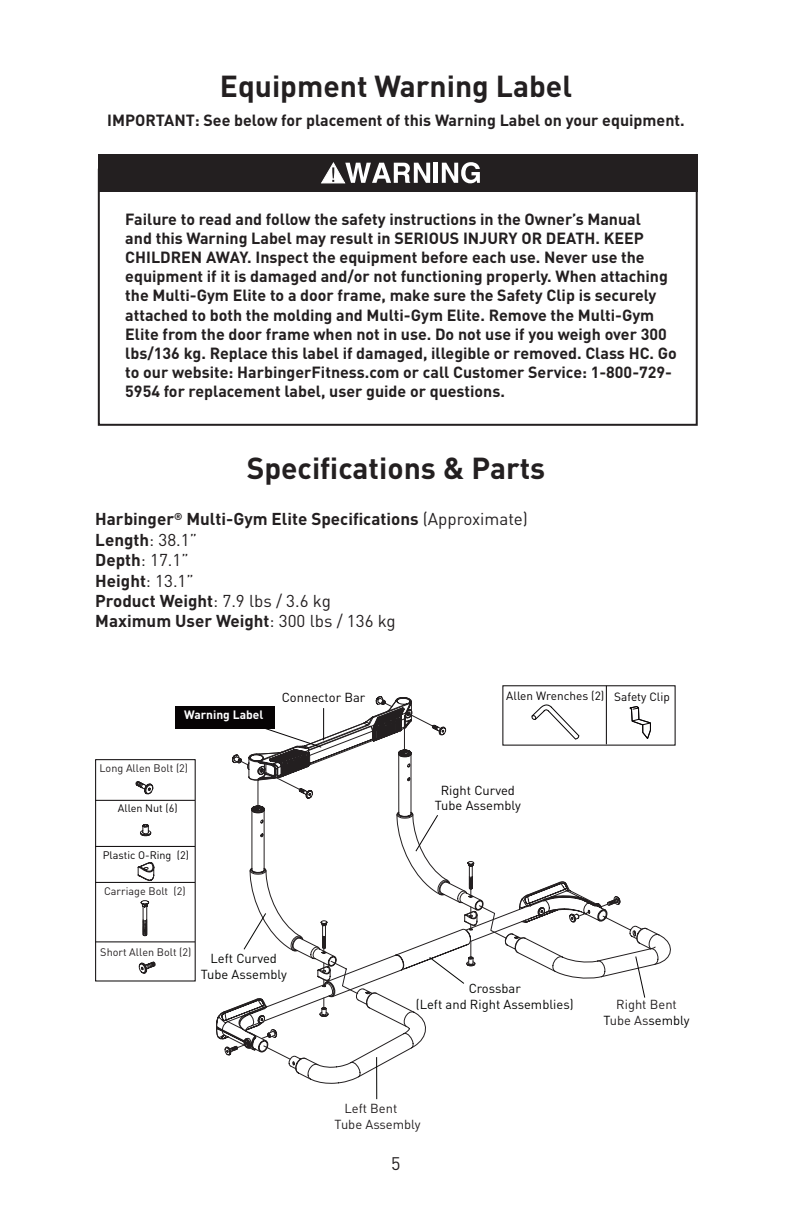
<style>
.page{position:relative;width:792px;height:1224px;background:#fff}
.page>*{position:absolute;margin:0;border:0;box-sizing:border-box;transform-origin:0 0}
.t1{font:700 30px "DIN";color:#231f20}
.t2{font:18px "DIN";color:#231f20}
.t3{font:700 17px "DIN";color:#231f20}
.t4{font:17px "DIN";color:#231f20}
.t5{font:700 16px/19.2px "DIN";color:#231f20}
.t6{font:13px/15.6px "DIN";color:#040503;text-align:center}
.t7{font:13px/15.6px "DIN";color:#231f20;text-align:center}
.t8{font:13px/15.6px "DIN";color:#060304;text-align:center}
.t9{font:700 12px "DIN";color:#fff}
.t10{font:11.8px "DIN";color:#060304}
.t11{font:10.8px "DIN";color:#231f20}
.t12{font:10.8px "DIN";color:#060304}
.s1{font-weight:400}
.s2{font-weight:700}
.s3{color:#000}
</style>
<div class="page">
<div style="left:98px;top:154px;width:600px;height:38px;background:#231f20"></div>
<div style="left:98px;top:169px;width:600px;height:257px;border:2px solid #231f20"></div>
<hr style="left:434px;top:163px;width:4px;height:20px;background:#fff">
<svg style="left:442px;top:162px;width:38px;height:21px"></svg>
<svg style="left:321px;top:162px;width:109px;height:21px"></svg>
<svg style="left:216px;top:928px;width:444px;height:172px"></svg>
<svg style="left:230px;top:696px;width:413px;height:370px"></svg>
<svg style="left:415px;top:814px;width:231px;height:184px"></svg>
<svg style="left:629px;top:696px;width:22px;height:44px"></svg>
<svg style="left:531px;top:702px;width:49px;height:38px"></svg>
<hr style="left:606px;top:686px;width:1px;height:58px;background:#060304">
<svg style="left:136px;top:781px;width:19px;height:193px"></svg>
<div style="left:175px;top:707px;width:99px;height:22px;background:#060304"></div>
<svg style="left:231px;top:696px;width:216px;height:118px"></svg>
<div style="left:95px;top:759px;width:101px;height:222px;border:1px solid #060304"></div>
<hr style="left:95px;top:800px;width:100px;height:1px;background:#060304">
<hr style="left:96px;top:942px;width:99px;height:1px;background:#060304">
<hr style="left:95px;top:846px;width:100px;height:1px;background:#060304">
<hr style="left:95px;top:882px;width:100px;height:1px;background:#060304">
<svg style="left:243px;top:912px;width:24px;height:38px"></svg>
<hr style="left:376px;top:1057px;width:1px;height:42px;background:#040503">
<svg style="left:429px;top:956px;width:36px;height:29px"></svg>
<p class="t1" style="left:220px;top:66px;width:354px">Equipment Warning Label</p>
<p class="t5" style="left:107px;top:110px;width:579px">IMPORTANT: See below for placement of this Warning Label on your equipment.</p>
<p class="t5" style="left:125px;top:209px;width:553px">Failure to read and follow the safety instructions in the Owner’s Manual<br>and this Warning Label may result in SERIOUS INJURY OR DEATH. KEEP CHILDREN AWAY. Inspect the equipment before each use. Never use the equipment if it is damaged and/or not functioning properly. When attaching the Multi-Gym Elite to a door frame, make sure the Safety Clip is securely attached to both the molding and Multi-Gym Elite. Remove the Multi-Gym Elite from the door frame when not in use. Do not use if you weigh over 300 lbs/136 kg. Replace this label if damaged, illegible or removed. Class HC. Go to our website: HarbingerFitness.com or call Customer Service: 1-800-729- 5954 for replacement label, user guide or questions.</p>
<p class="t1" style="left:247px;top:448px;width:300px">Specifications &amp; Parts</p>
<p class="t3" style="left:95px;top:508px;width:434px">Harbinger<sup>®</sup> Multi-Gym Elite Specifications <span class="s1">(Approximate)</span></p>
<p class="t3" style="left:95px;top:528px;width:103px">Length<span class="s1">: 38.1”</span></p>
<p class="t4" style="left:95px;top:549px;width:95px"><span class="s2">Depth</span>: 17.1”</p>
<p class="t3" style="left:95px;top:569px;width:100px">Height<span class="s1">: 13.1”</span></p>
<p class="t3" style="left:95px;top:590px;width:237px">Product Weight<span class="s1">: 7.9 lbs / 3.6 kg</span></p>
<p class="t3" style="left:95px;top:610px;width:302px">Maximum User Weight<span class="s1">: 300 lbs / 136 kg</span></p>
<p class="t9" style="left:184px;top:707px;width:81px">Warning Label</p>
<p class="t11" style="left:99px;top:761px;width:90px">Long Allen Bolt (2)</p>
<p class="t12" style="left:118px;top:801px;width:61px">Allen Nut (6)</p>
<p class="t12" style="left:103px;top:848px;width:88px">Plastic O-Ring (2)</p>
<p class="t11" style="left:104px;top:884px;width:83px">Carriage Bolt (2)</p>
<p class="t8" style="left:282px;top:690px;width:85px">Connector Bar</p>
<p class="t10" style="left:506px;top:689px;width:165px">Allen Wrenches (2) Safety Clip</p>
<p class="t8" style="left:435px;top:782px;width:88px">Right Curved<br>Tube Assembly</p>
<p class="t11" style="left:100px;top:946px;width:93px">Short Allen Bolt (2)</p>
<p class="t6" style="left:201px;top:951px;width:88px">Left Curved<br>Tube Assembly</p>
<p class="t6" style="left:416px;top:980px;width:159px">Crossbar<br>(Left and Right Assemblies)</p>
<p class="t7" style="left:335px;top:1100px;width:88px;text-align:left;text-indent:10px">Left Bent<br>Tube Assembly</p>
<p class="t2" style="left:391px;top:1152px;width:11px">5</p>
<p class="t7" style="left:603px;top:997px;width:88px">Right Bent<br><span class="s3">T</span>ube As<span class="s3">sembly</span></p>
</div>
